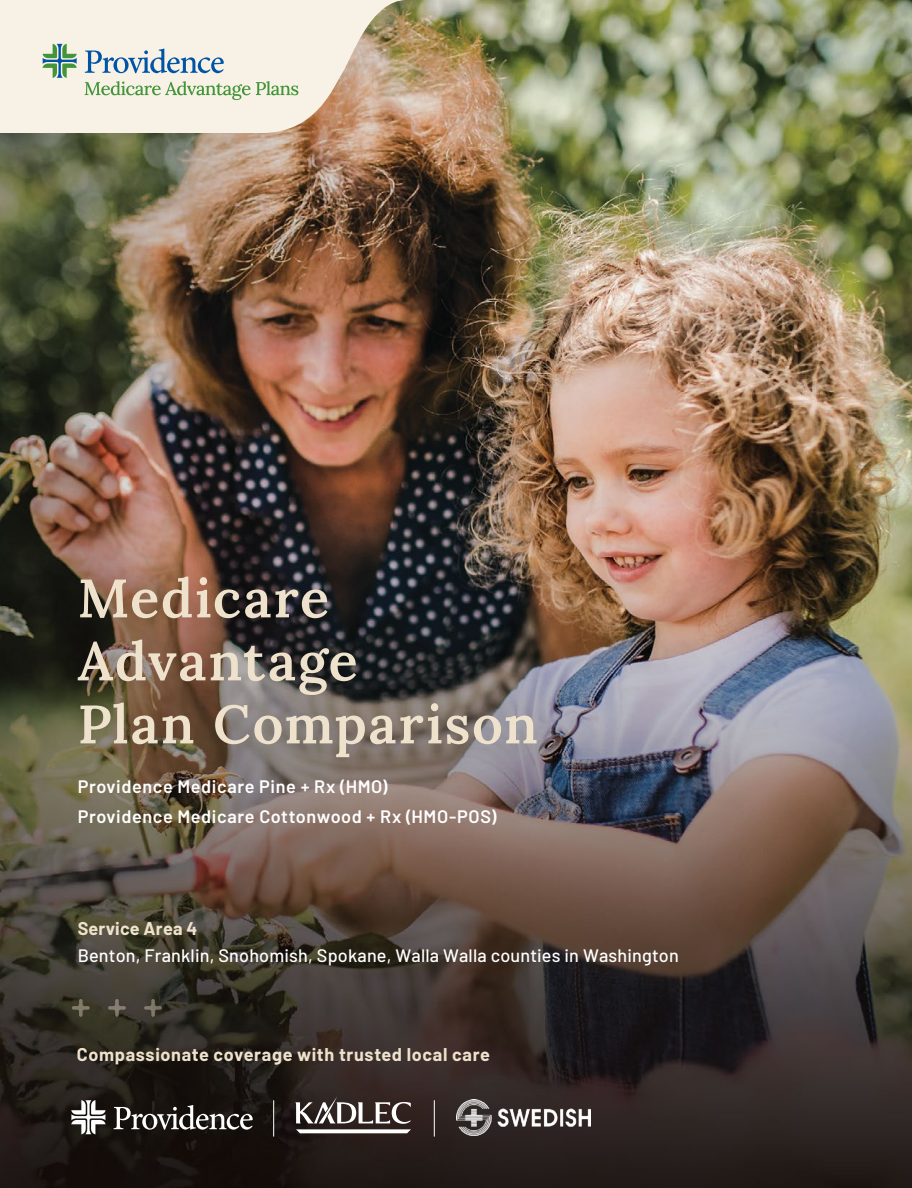
<style>
.page{position:relative;width:912px;height:1188px;background:#fff}
.page>*{position:absolute;margin:0;border:0;box-sizing:border-box;transform-origin:0 0}
.t1{font:600 54px/63px "Lora";letter-spacing:.03em;color:#efe2cd}
.t2{font:600 18px "Barlow";letter-spacing:.035em;color:#fff}
.t3{font:500 18px "Barlow";letter-spacing:.01em;color:#fff}
.t4{font:700 18px "Barlow";letter-spacing:.035em;color:#efe2cd}
.t5{font:700 18px "Barlow";letter-spacing:.01em;color:#efe2cd}
</style>
<div class="page">
<img style="left:0;top:0;width:911px;height:1188px">
<svg style="left:0;top:0;width:406px;height:133px;background:#ece1d2"></svg>
<svg style="left:85px;top:81px;width:165px;height:19px;background:#cddbbd"></svg>
<svg style="left:256px;top:81px;width:42px;height:14px"></svg>
<svg style="left:85px;top:49px;width:139px;height:24px;background:#b1c4d3"></svg>
<svg style="left:42px;top:44px;width:35px;height:34px"></svg>
<svg style="left:72px;top:999px;width:18px;height:18px"></svg>
<svg style="left:108px;top:999px;width:18px;height:18px"></svg>
<svg style="left:144px;top:999px;width:18px;height:18px"></svg>
<svg style="left:114px;top:1105px;width:138px;height:25px"></svg>
<svg style="left:71px;top:1100px;width:34px;height:34px"></svg>
<img style="left:456px;top:1100px;width:134px;height:36px">
<svg style="left:295px;top:1096px;width:116px;height:37px"></svg>
<hr style="left:273px;top:1100px;width:1px;height:37px;background:#fff">
<hr style="left:434px;top:1100px;width:1px;height:37px;background:#fff">
<div style="left:44px;top:541px;width:526px;height:252px;background:#000;opacity:.3"></div>
<h1 class="t1" style="left:78px;top:563px;width:461px">Medicare<br>Advantage<br>Plan Comparison</h1>
<p class="t2" style="left:78px;top:774px;width:311px">Providence Medicare Pine + Rx (HMO)</p>
<p class="t2" style="left:78px;top:803px;width:420px">Providence Medicare Cottonwood + Rx (HMO-POS)</p>
<p class="t5" style="left:78px;top:915px;width:121px">Service Area 4</p>
<p class="t3" style="left:78px;top:942px;width:602px">Benton, Franklin, Snohomish, Spokane, Walla Walla counties in Washington</p>
<p class="t4" style="left:77px;top:1041px;width:414px">Compassionate coverage with trusted local care</p>
</div>
